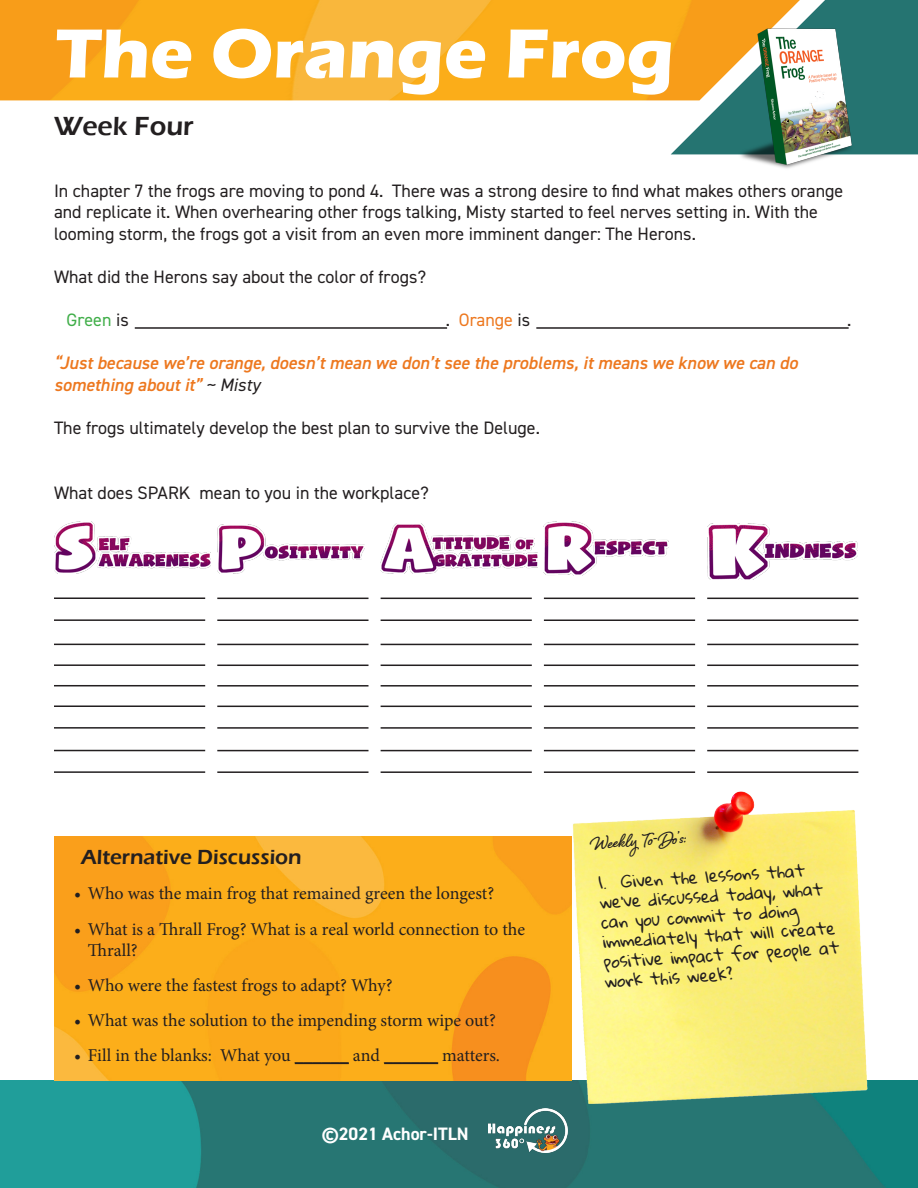
<style>
.page{position:relative;width:918px;height:1188px;background:#fff}
.page>*{position:absolute;margin:0;border:0;box-sizing:border-box;transform-origin:0 0}
.t1{font:700 72px "Eras ITC";color:#fff}
.t2{font:600 27px "Eras ITC";color:#231f20}
.t3{font:700 23.4px "Shelby";color:#231f20}
.t4{font:600 21px "Eras ITC";color:#231f20}
.t5{font:18px/21.6px "DIN2014";color:#231f20}
.t6{font:18px/21.6px "Minion Pro";letter-spacing:-.005em;color:#231f20}
.t7{font:italic 600 18px/21.6px "DIN2014";color:#ed781f}
.t8{font:700 18px "DIN2014";color:#fff}
.t9{font:16.5px/19.8px "Gloria Hallelujah";color:#231f20}
.s1{font-weight:400;color:#231f20}
</style>
<div class="page">
<img style="left:0;top:1080px;width:918px;height:108px">
<img style="left:0;top:0;width:671px;height:100px">
<img style="left:671px;top:0;width:247px;height:154px">
<img style="left:489px;top:1108px;width:79px;height:44px">
<img style="left:738px;top:29px;width:116px;height:140px">
<img style="left:54px;top:836px;width:515px;height:244px">
<img style="left:569px;top:791px;width:309px;height:337px">
<img style="left:54px;top:521px;width:157px;height:52px">
<hr style="left:54px;top:597px;width:151px;height:2px;background:#231f20">
<hr style="left:54px;top:619px;width:151px;height:2px;background:#231f20">
<hr style="left:54px;top:644px;width:151px;height:1px;background:#231f20">
<hr style="left:54px;top:664px;width:151px;height:2px;background:#231f20">
<hr style="left:54px;top:685px;width:151px;height:1px;background:#231f20">
<hr style="left:54px;top:705px;width:151px;height:2px;background:#231f20">
<hr style="left:54px;top:727px;width:151px;height:2px;background:#231f20">
<hr style="left:54px;top:750px;width:151px;height:1px;background:#231f20">
<hr style="left:54px;top:771px;width:151px;height:2px;background:#231f20">
<img style="left:217px;top:524px;width:147px;height:50px">
<hr style="left:217px;top:598px;width:152px;height:1px;background:#231f20">
<hr style="left:217px;top:620px;width:152px;height:1px;background:#231f20">
<hr style="left:217px;top:644px;width:152px;height:1px;background:#231f20">
<hr style="left:217px;top:665px;width:152px;height:1px;background:#231f20">
<hr style="left:217px;top:685px;width:152px;height:2px;background:#231f20">
<hr style="left:217px;top:706px;width:152px;height:1px;background:#231f20">
<hr style="left:217px;top:727px;width:152px;height:2px;background:#231f20">
<hr style="left:217px;top:750px;width:152px;height:1px;background:#231f20">
<hr style="left:217px;top:771px;width:152px;height:2px;background:#231f20">
<img style="left:381px;top:524px;width:156px;height:50px">
<hr style="left:381px;top:598px;width:151px;height:1px;background:#231f20">
<hr style="left:381px;top:620px;width:151px;height:1px;background:#231f20">
<hr style="left:381px;top:644px;width:151px;height:1px;background:#231f20">
<hr style="left:381px;top:665px;width:151px;height:1px;background:#231f20">
<hr style="left:381px;top:685px;width:151px;height:2px;background:#231f20">
<hr style="left:381px;top:706px;width:151px;height:1px;background:#231f20">
<hr style="left:381px;top:727px;width:151px;height:2px;background:#231f20">
<hr style="left:381px;top:750px;width:151px;height:1px;background:#231f20">
<hr style="left:381px;top:771px;width:151px;height:2px;background:#231f20">
<img style="left:544px;top:521px;width:125px;height:55px">
<hr style="left:544px;top:598px;width:151px;height:1px;background:#231f20">
<hr style="left:544px;top:620px;width:151px;height:1px;background:#231f20">
<hr style="left:544px;top:644px;width:151px;height:1px;background:#231f20">
<hr style="left:544px;top:665px;width:151px;height:1px;background:#231f20">
<hr style="left:544px;top:685px;width:151px;height:2px;background:#231f20">
<hr style="left:544px;top:706px;width:151px;height:1px;background:#231f20">
<hr style="left:544px;top:727px;width:151px;height:2px;background:#231f20">
<hr style="left:544px;top:750px;width:151px;height:1px;background:#231f20">
<hr style="left:544px;top:771px;width:151px;height:2px;background:#231f20">
<img style="left:707px;top:523px;width:150px;height:57px">
<hr style="left:707px;top:598px;width:151px;height:1px;background:#231f20">
<hr style="left:707px;top:620px;width:151px;height:1px;background:#231f20">
<hr style="left:707px;top:644px;width:151px;height:1px;background:#231f20">
<hr style="left:707px;top:665px;width:151px;height:1px;background:#231f20">
<hr style="left:707px;top:685px;width:151px;height:2px;background:#231f20">
<hr style="left:707px;top:706px;width:151px;height:1px;background:#231f20">
<hr style="left:707px;top:727px;width:151px;height:2px;background:#231f20">
<hr style="left:707px;top:750px;width:151px;height:1px;background:#231f20">
<hr style="left:707px;top:771px;width:151px;height:2px;background:#231f20">
<hr style="left:135px;top:327px;width:312px;height:2px;background:#231f20">
<hr style="left:536px;top:327px;width:313px;height:2px;background:#231f20">
<hr style="left:295px;top:1063px;width:54px;height:1px;background:#231f20">
<hr style="left:384px;top:1063px;width:54px;height:1px;background:#231f20">
<p class="t1" style="left:55px;top:12px;width:620px">The Orange Frog</p>
<p class="t2" style="left:54px;top:111px;width:141px">Week Four</p>
<p class="t5" style="left:54px;top:179px;width:791px">In chapter 7 the frogs are moving to pond 4. There was a strong desire to find what makes others orange and replicate it. When overhearing other frogs talking, Misty started to feel nerves setting in. With the looming storm, the frogs got a visit from an even more imminent danger: The Herons.</p>
<p class="t5" style="left:54px;top:266px;width:374px">What did the Herons say about the color of frogs?</p>
<p class="t7" style="left:54px;top:352px;width:745px">“Just because we’re orange, doesn’t mean we don’t see the problems, it means we know we can do something about it” <span class="s1">~ Misty</span></p>
<p class="t5" style="left:54px;top:417px;width:487px">The frogs ultimately develop the best plan to survive the Deluge.</p>
<p class="t5" style="left:54px;top:482px;width:376px">What does SPARK mean to you in the workplace?</p>
<p class="t4" style="left:81px;top:845px;width:222px">Alternative Discussion</p>
<p class="t6" style="left:74px;top:883px;width:422px">• Who was the main frog that remained green the longest?</p>
<p class="t6" style="left:88px;top:918px;width:439px;text-indent:-14px">• What is a Thrall Frog? What is a real world connection to the<br>Thrall?</p>
<p class="t6" style="left:74px;top:975px;width:320px">• Who were the fastest frogs to adapt? Why?</p>
<p class="t6" style="left:74px;top:1010px;width:423px">• What was the solution to the impending storm wipe out?</p>
<p class="t6" style="left:74px;top:1045px;width:427px">• Fill in the blanks: What you ______ and ______ matters.</p>
<p class="t8" style="left:322px;top:1122px;width:148px">©2021 Achor-ITLN</p>
<p class="t3" style="left:590px;top:827px;width:96px;rotate:-3deg">Weekly To-Do’s:</p>
<p class="t9" style="left:598px;top:873px;width:238px;rotate:-3deg">1. Given the lessons that we’ve discussed today, what can you commit to doing immediately that will create positive impact for people at work this week?</p>
</div>
